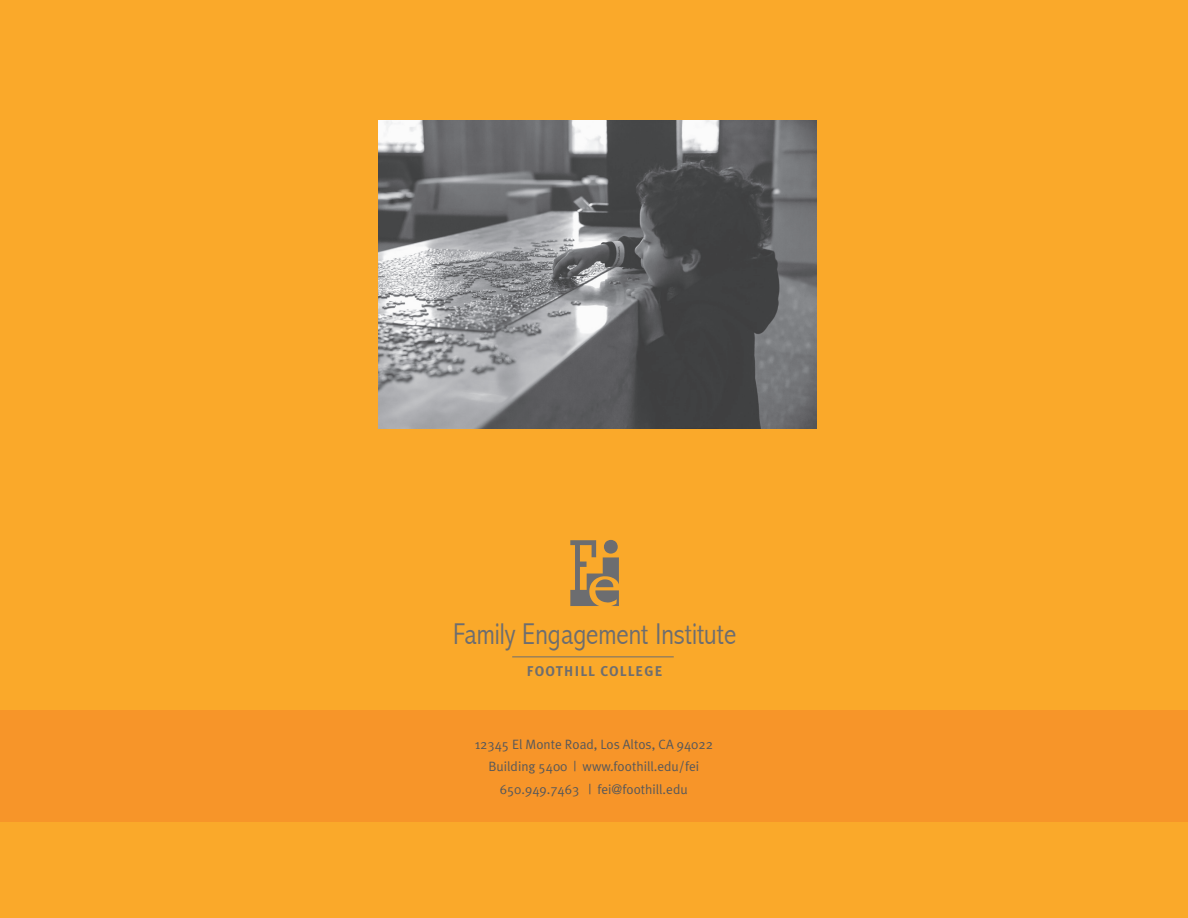
<style>
.page{position:relative;width:1188px;height:918px;background:#fff}
.page>*{position:absolute;margin:0;border:0;box-sizing:border-box;transform-origin:0 0}
.t1{font:300 condensed 30.15px "Abadi";color:#6c6d70}
.t2{font:700 14.1px "Meta Plus";letter-spacing:.09em;color:#6c6d70}
.t3{font:13.5px/22.5px "Meta Plus Normal";color:#57585a;text-align:center}
</style>
<div class="page">
<div style="left:0;top:0;width:1188px;height:710px;background:#faa92a"></div>
<div style="left:0;top:710px;width:1188px;height:208px;background:#faa92a"></div>
<div style="left:0;top:710px;width:1188px;height:112px;background:#f79529"></div>
<svg style="left:570px;top:540px;width:49px;height:66px"></svg>
<hr style="left:512px;top:657px;width:162px;height:1px;background:#6c6d70">
<img style="left:378px;top:121px;width:438px;height:308px">
<h1 class="t1" style="left:453px;top:618px;width:285px">Family Engagement Institute</h1>
<p class="t2" style="left:527px;top:663px;width:137px">FOOTHILL COLLEGE</p>
<p class="t3" style="left:475px;top:733px;width:240px">12345 El Monte Road, Los Altos, CA 94022<br>Building 5400 | www.foothill.edu/fei<br>650.949.7463 | fei@foothill.edu</p>
</div>
